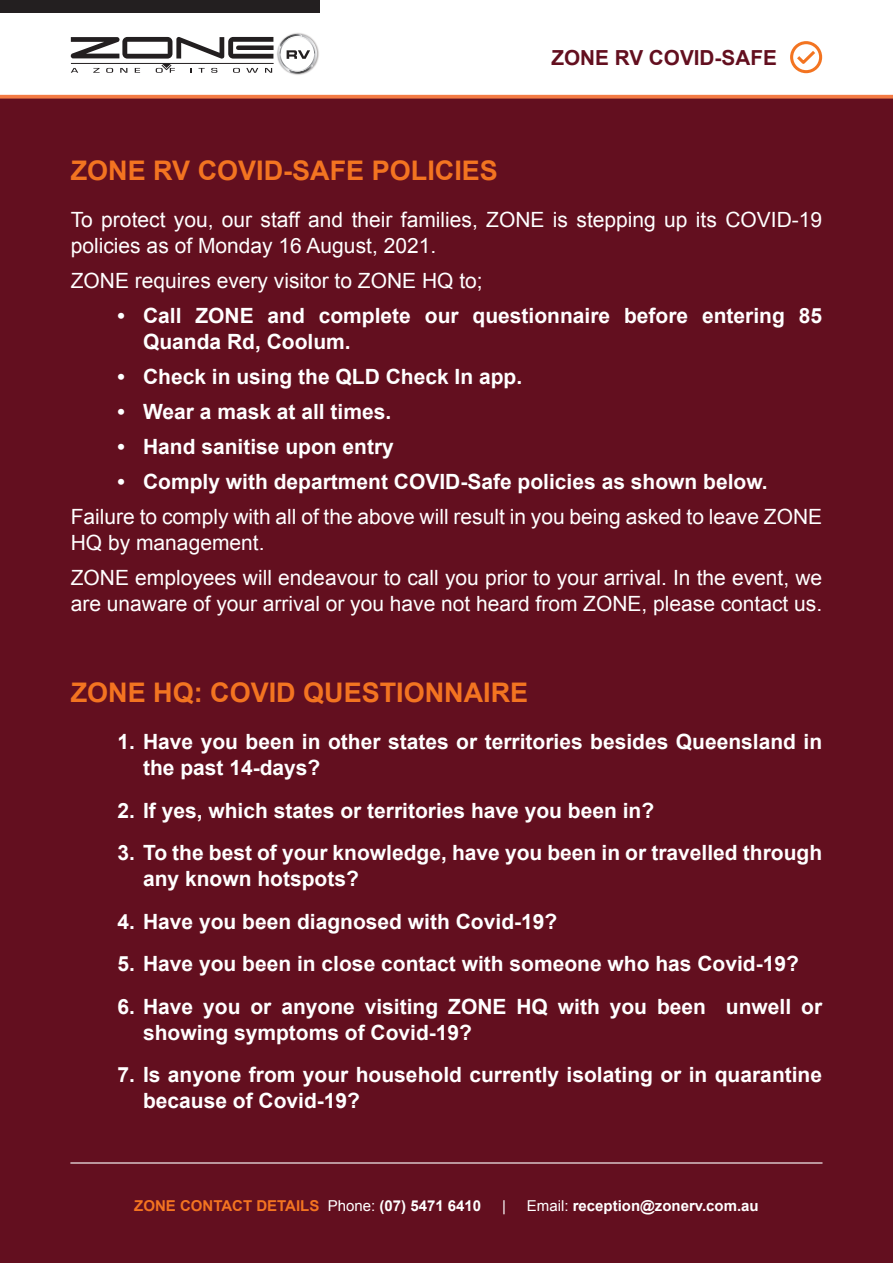
<style>
.page{position:relative;width:893px;height:1263px;background:#fff}
.page>*{position:absolute;margin:0;border:0;box-sizing:border-box;transform-origin:0 0}
.t1{font:700 27px "Arial";color:#f37421}
.t2{font:700 21px/26px "Arial";color:#fff}
.t3{font:21px/26px "Arial";color:#fff}
.t4{font:700 20.7px "Arial";color:#630f1f}
.t5{font:700 15px "Arial";color:#f37421}
.t6{font:700 15px "Arial";color:#fff}
.t7{font:15px "Arial";color:#fff}
.s1{font-weight:400;color:#fff}
.s2{color:#fff}
.s3{font-weight:400}
</style>
<div class="page">
<div style="left:0;top:97px;width:893px;height:1166px;background:#630f1f"></div>
<img style="left:292px;top:33px;width:27px;height:42px">
<svg style="left:71px;top:34px;width:246px;height:40px"></svg>
<div style="left:0;top:0;width:319px;height:13px;background:#231f20"></div>
<svg style="left:0;top:95px;width:893px;height:4px;background:#e46f40"></svg>
<hr style="left:71px;top:1162px;width:751px;height:1px;background:#fff">
<svg style="left:790px;top:41px;width:32px;height:32px"></svg>
<p class="t4" style="left:551px;top:50px;width:227px">ZONE RV COVID-SAFE</p>
<p class="t1" style="left:71px;top:160px;width:429px">ZONE RV COVID-SAFE POLICIES</p>
<p class="t3" style="left:71px;top:209px;width:753px">To protect you, our staff and their families, ZONE is stepping up its COVID-19 policies as of Monday 16 August, 2021.</p>
<p class="t3" style="left:71px;top:270px;width:413px">ZONE requires every visitor to ZONE HQ to;</p>
<p class="t2" style="left:143px;top:305px;width:681px;text-indent:-26px">• Call ZONE and complete our questionnaire before entering 85<br>Quanda Rd, Coolum.</p>
<p class="t2" style="left:118px;top:366px;width:406px">• Check in using the QLD Check In app.</p>
<p class="t2" style="left:118px;top:401px;width:275px">• Wear a mask at all times.</p>
<p class="t2" style="left:118px;top:436px;width:278px">• Hand sanitise upon entry</p>
<p class="t2" style="left:118px;top:471px;width:652px">• Comply with department COVID-Safe policies as shown below.</p>
<p class="t3" style="left:71px;top:506px;width:753px">Failure to comply with all of the above will result in you being asked to leave ZONE<br>HQ by management.</p>
<p class="t3" style="left:71px;top:567px;width:753px">ZONE employees will endeavour to call you prior to your arrival. In the event, we are unaware of your arrival or you have not heard from ZONE, please contact us.</p>
<p class="t1" style="left:71px;top:682px;width:459px">ZONE HQ: COVID QUESTIONNAIRE</p>
<p class="t2" style="left:143px;top:731px;width:681px;text-indent:-26px">1. Have you been in other states or territories besides Queensland in the past 14-days?</p>
<p class="t2" style="left:118px;top:799px;width:538px">2. If yes, which states or territories have you been in?</p>
<p class="t2" style="left:143px;top:842px;width:681px;text-indent:-26px">3. To the best of your knowledge, have you been in or travelled through any known hotspots?</p>
<p class="t2" style="left:118px;top:910px;width:441px">4. Have you been diagnosed with Covid-19?</p>
<p class="t2" style="left:118px;top:952px;width:683px">5. Have you been in close contact with someone who has Covid-19?</p>
<p class="t2" style="left:143px;top:995px;width:681px;text-indent:-26px">6. Have you or anyone visiting ZONE HQ with you been unwell or showing symptoms of Covid-19?</p>
<p class="t2" style="left:143px;top:1063px;width:681px;text-indent:-26px">7. Is anyone from your household currently isolating or in quarantine because of Covid-19?</p>
<p class="t5" style="left:134px;top:1200px;width:349px">ZONE CONTACT DETAILS <span class="s1">Phone:</span> <span class="s2">(07) 5471 6410</span></p>
<p class="t7" style="left:502px;top:1200px;width:5px">|</p>
<p class="t6" style="left:527px;top:1200px;width:233px"><span class="s3">Email:</span> reception@zonerv.com.au</p>
</div>
